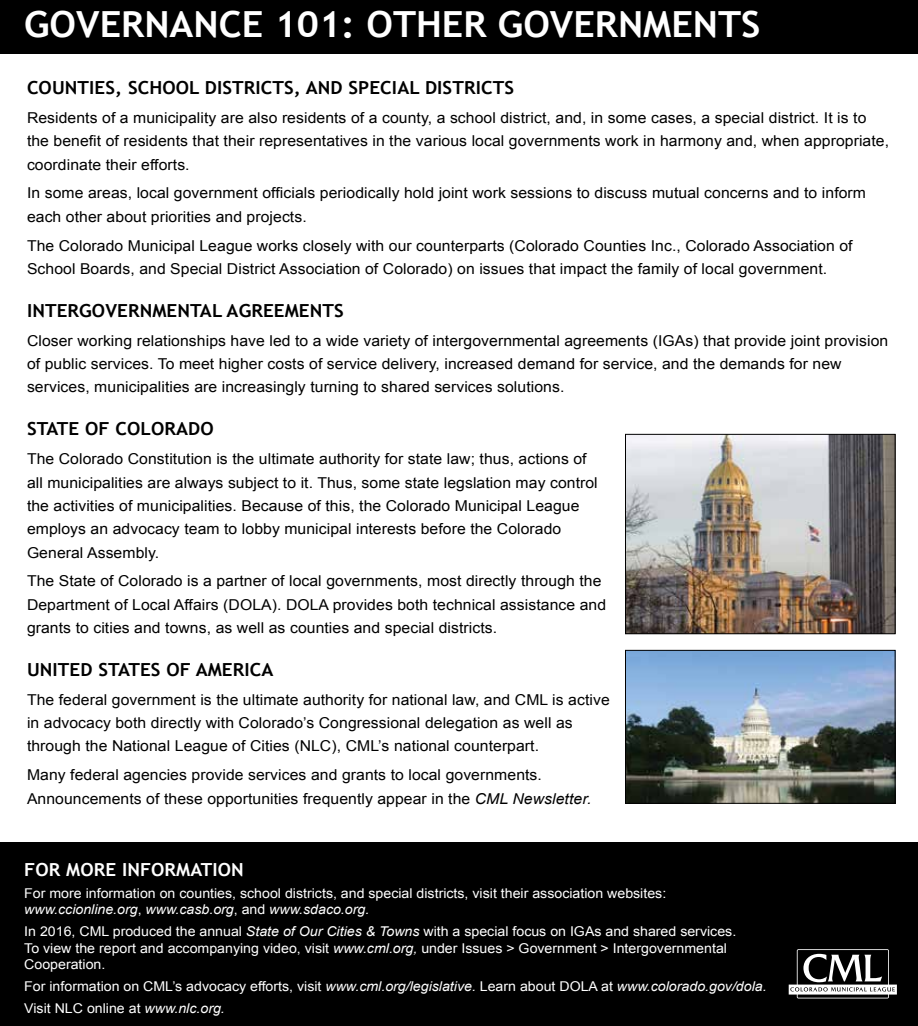
<style>
.page{position:relative;width:918px;height:1026px;background:#fff}
.page>*{position:absolute;margin:0;border:0;box-sizing:border-box;transform-origin:0 0}
.t1{font:700 36px "Trebuchet MS";color:#fff;scale:1.05 1}
.t2{font:700 18px "Trebuchet MS";letter-spacing:.005em;color:#000;scale:1.05 1}
.t3{font:700 18px "Trebuchet MS";letter-spacing:.005em;color:#fff;scale:1.05 1}
.t4{font:15px/23.4px "Arial";letter-spacing:.005em;color:#000;scale:1.05 1}
.t5{font:13.5px/16.5px "Arial";color:#fff;scale:1.05 1}
.s1{font-style:italic}
</style>
<div class="page">
<div style="left:0;top:0;width:918px;height:54px;background:#000"></div>
<div style="left:0;top:842px;width:918px;height:184px;background:#000"></div>
<img style="left:627px;top:436px;width:266px;height:196px">
<div style="left:625px;top:434px;width:270px;height:200px;border:1px solid #000"></div>
<img style="left:627px;top:652px;width:266px;height:150px">
<div style="left:625px;top:650px;width:270px;height:154px;border:1px solid #000"></div>
<svg style="left:789px;top:949px;width:107px;height:49px"></svg>
<h1 class="t1" style="left:24px;top:2px;width:703px">GOVERNANCE 101: OTHER GOVERNMENTS</h1>
<p class="t2" style="left:27px;top:77px;width:465px">COUNTIES, SCHOOL DISTRICTS, AND SPECIAL DISTRICTS</p>
<p class="t4" style="left:27px;top:106px;width:823px">Residents of a municipality are also residents of a county, a school district, and, in some cases, a special district. It is to the benefit of residents that their representatives in the various local governments work in harmony and, when appropriate, coordinate their efforts.</p>
<p class="t4" style="left:27px;top:182px;width:801px">In some areas, local government officials periodically hold joint work sessions to discuss mutual concerns and to inform each other about priorities and projects.</p>
<p class="t4" style="left:27px;top:234px;width:788px">The Colorado Municipal League works closely with our counterparts (Colorado Counties Inc., Colorado Association of<br>School Boards, and Special District Association of Colorado) on issues that impact the family of local government.</p>
<p class="t2" style="left:27px;top:299px;width:303px">INTERGOVERNMENTAL AGREEMENTS</p>
<p class="t4" style="left:27px;top:329px;width:822px">Closer working relationships have led to a wide variety of intergovernmental agreements (IGAs) that provide joint provision of public services. To meet higher costs of service delivery, increased demand for service, and the demands for new services, municipalities are increasingly turning to shared services solutions.</p>
<p class="t2" style="left:27px;top:418px;width:179px">STATE OF COLORADO</p>
<p class="t4" style="left:27px;top:447px;width:545px">The Colorado Constitution is the ultimate authority for state law; thus, actions of all municipalities are always subject to it. Thus, some state legslation may control the activities of municipalities. Because of this, the Colorado Municipal League employs an advocacy team to lobby municipal interests before the Colorado General Assembly.</p>
<p class="t4" style="left:27px;top:569px;width:553px">The State of Colorado is a partner of local governments, most directly through the<br>Department of Local Affairs (DOLA). DOLA provides both technical assistance and grants to cities and towns, as well as counties and special districts.</p>
<p class="t2" style="left:27px;top:658px;width:236px">UNITED STATES OF AMERICA</p>
<p class="t4" style="left:27px;top:688px;width:557px">The federal government is the ultimate authority for national law, and CML is active in advocacy both directly with Colorado’s Congressional delegation as well as through the National League of Cities (NLC), CML’s national counterpart.</p>
<p class="t4" style="left:27px;top:763px;width:539px">Many federal agencies provide services and grants to local governments.<br>Announcements of these opportunities frequently appear in the <span class="s1">CML Newsletter.</span></p>
<p class="t3" style="left:24px;top:858px;width:210px">FOR MORE INFORMATION</p>
<p class="t5" style="left:24px;top:885px;width:613px">For more information on counties, school districts, and special districts, visit their association websites: <span class="s1">www.ccionline.org</span>, <span class="s1">www.casb.org</span>, and <span class="s1">www.sdaco.org.</span></p>
<p class="t5" style="left:24px;top:923px;width:680px">In 2016, CML produced the annual <span class="s1">State of Our Cities &amp; Towns</span> with a special focus on IGAs and shared services.<br>To view the report and accompanying video, visit <span class="s1">www.cml.org,</span> under Issues &gt; Government &gt; Intergovernmental<br>Cooperation.</p>
<p class="t5" style="left:24px;top:976px;width:709px;line-height:21.9px">For information on CML’s advocacy efforts, visit <span class="s1">www.cml.org/legislative.</span> Learn about DOLA at <span class="s1">www.colorado.gov/dola.<br></span>Visit NLC online at <span class="s1">www.nlc.org.</span></p>
</div>
